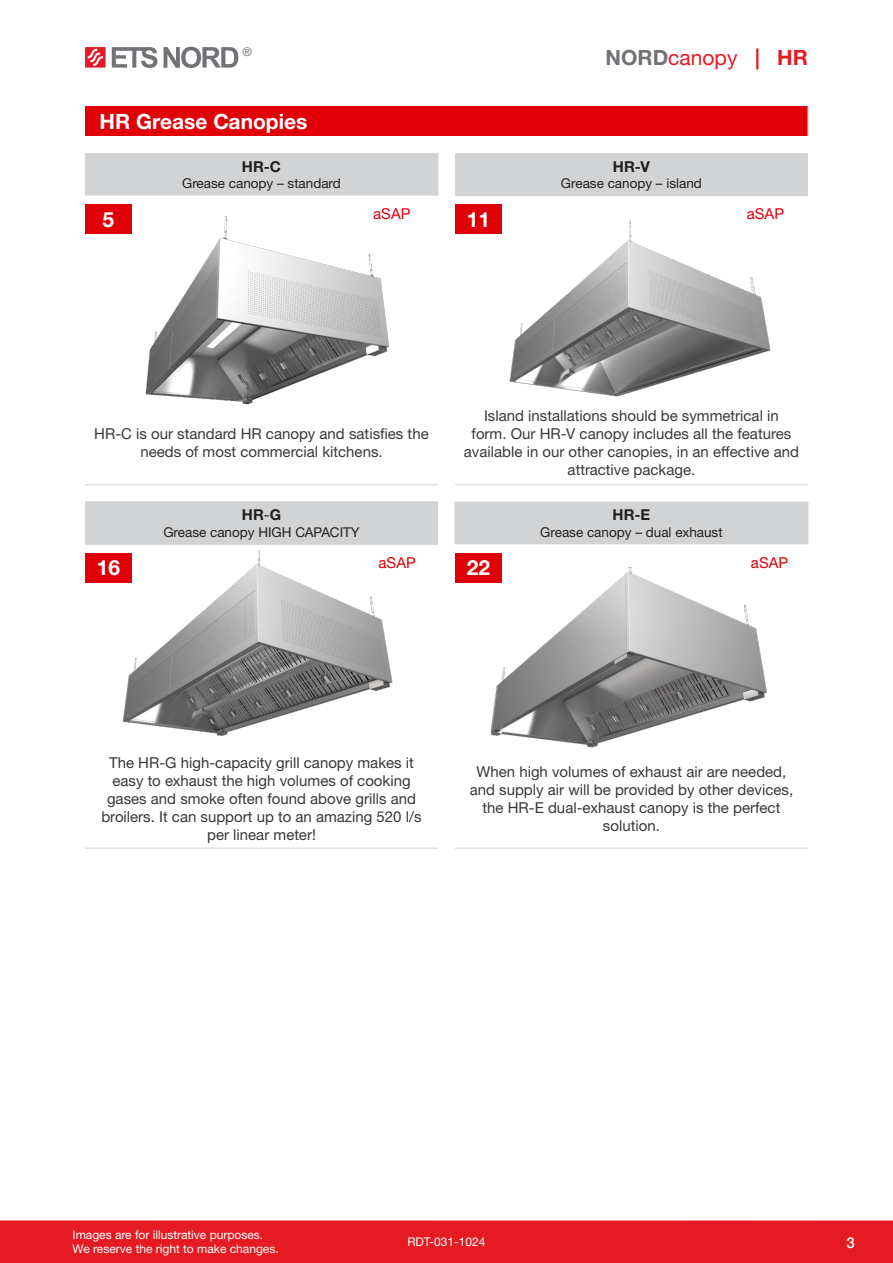
<style>
.page{position:relative;width:893px;height:1263px;background:#fff}
.page>*{position:absolute;margin:0;border:0;box-sizing:border-box;transform-origin:0 0}
.Tootenimi{font:700 21px "Helvetica Neue LTW1 G";color:#fff}
.t1{font:21px "Helvetica Neue LTW1 G";color:#e51a23}
.Näidis-nimetus{font:15px/18px "Helvetica Neue LTW1 G";color:#383839;text-align:center}
.Sisukord-nimetus{font:700 15px "Helvetica Neue LTW1 G";color:#231f20}
.t2{font:15px "Helvetica Neue LTW1 G";color:#e10008}
.t3{font:500 15px "Helvetica Neue LTW1 G";color:#fff}
.Nimetus{font:13.5px "Helvetica Neue LTW1 G";color:#231f20}
.t4{font:12px/14.4px "Helvetica Neue LTW1 G";color:#fff}
.t5{font:12px "Helvetica Neue LTW1 G";color:#717275}
.s1{font-weight:700;color:#717275}
.s2{font-weight:700}
.s3{font-weight:400}
</style>
<div class="page">
<div style="left:0;top:1220px;width:893px;height:43px;background:#e51a23"></div>
<svg style="left:85px;top:47px;width:21px;height:21px"></svg>
<svg style="left:112px;top:47px;width:45px;height:21px"></svg>
<svg style="left:164px;top:47px;width:74px;height:21px"></svg>
<div style="left:85px;top:106px;width:723px;height:30px;background:#e10008"></div>
<svg style="left:85px;top:153px;width:723px;height:391px"></svg>
<hr style="left:85px;top:484px;width:353px;height:1px;background:#d1d2d4">
<hr style="left:455px;top:484px;width:353px;height:1px;background:#d1d2d4">
<hr style="left:85px;top:848px;width:353px;height:1px;background:#d1d3d4">
<hr style="left:455px;top:848px;width:353px;height:1px;background:#d1d3d4">
<hr style="left:807px;top:106px;width:1px;height:30px;background:#d1d3d4">
<hr style="left:438px;top:153px;width:1px;height:43px;background:#d1d3d4">
<hr style="left:455px;top:195px;width:353px;height:1px;background:#d1d3d4">
<hr style="left:85px;top:501px;width:353px;height:1px;background:#d1d3d4">
<hr style="left:455px;top:502px;width:1px;height:42px;background:#d1d3d4">
<hr style="left:807px;top:502px;width:1px;height:42px;background:#d1d3d4">
<hr style="left:85px;top:544px;width:353px;height:1px;background:#d1d3d4">
<div style="left:85px;top:204px;width:47px;height:30px;background:#e10008"></div>
<img style="left:101px;top:217px;width:318px;height:191px">
<div style="left:455px;top:204px;width:47px;height:30px;background:#e10008"></div>
<img style="left:481px;top:212px;width:293px;height:191px">
<img style="left:490px;top:568px;width:277px;height:180px">
<div style="left:85px;top:553px;width:47px;height:30px;background:#e10008"></div>
<img style="left:122px;top:550px;width:271px;height:186px">
<div style="left:455px;top:553px;width:47px;height:30px;background:#e10008"></div>
<p class="t5" style="left:242px;top:44px;width:11px">®</p>
<p class="Tootenimi" style="left:100px;top:108px;width:210px">HR Grease Canopies</p>
<p class="Sisukord-nimetus" style="left:242px;top:157px;width:41px">HR-C</p>
<p class="Nimetus" style="left:182px;top:175px;width:160px">Grease canopy – standard</p>
<p class="t1" style="left:606px;top:44px;width:204px"><span class="s1">NORD</span>canopy <span class="s2">| HR</span></p>
<p class="Sisukord-nimetus" style="left:613px;top:157px;width:39px">HR-V</p>
<p class="Nimetus" style="left:561px;top:175px;width:143px">Grease canopy – island</p>
<p class="Tootenimi" style="left:103px;top:206px;width:13px">5</p>
<p class="t2" style="left:747px;top:205px;width:39px">aSAP</p>
<p class="t2" style="left:373px;top:205px;width:39px">aSAP</p>
<p class="Tootenimi" style="left:467px;top:206px;width:25px">11</p>
<p class="Näidis-nimetus" style="left:94px;top:424px;width:336px">HR-C is our standard HR canopy and satisfies the needs of most commercial kitchens.</p>
<p class="Sisukord-nimetus" style="left:242px;top:506px;width:41px">HR<span class="s3">-</span>G</p>
<p class="Nimetus" style="left:163px;top:523px;width:198px">Grease canopy HIGH CAPACITY</p>
<p class="Näidis-nimetus" style="left:464px;top:406px;width:337px">Island installations should be symmetrical in<br>form. Our HR-V canopy includes all the features available in our other canopies, in an effective and attractive package.</p>
<p class="Sisukord-nimetus" style="left:613px;top:506px;width:39px">HR-E</p>
<p class="Nimetus" style="left:540px;top:523px;width:184px">Grease canopy – dual exhaust</p>
<p class="Tootenimi" style="left:97px;top:555px;width:25px">16</p>
<p class="t2" style="left:379px;top:553px;width:39px">aSAP</p>
<p class="Tootenimi" style="left:467px;top:555px;width:25px">22</p>
<p class="t2" style="left:751px;top:553px;width:39px">aSAP</p>
<p class="Näidis-nimetus" style="left:101px;top:753px;width:322px">The HR-G high-capacity grill canopy makes it easy to exhaust the high volumes of cooking gases and smoke often found above grills and broilers. It can support up to an amazing 520 l/s per linear meter!</p>
<p class="Näidis-nimetus" style="left:470px;top:762px;width:325px">When high volumes of exhaust air are needed, and supply air will be provided by other devices, the HR-E dual-exhaust canopy is the perfect solution.</p>
<p class="t4" style="left:73px;top:1227px;width:208px">Images are for illustrative purposes.<br>We reserve the right to make changes.</p>
<p class="t4" style="left:407px;top:1235px;width:80px">RDT-031-1024</p>
<p class="t3" style="left:846px;top:1233px;width:10px">3</p>
</div>
